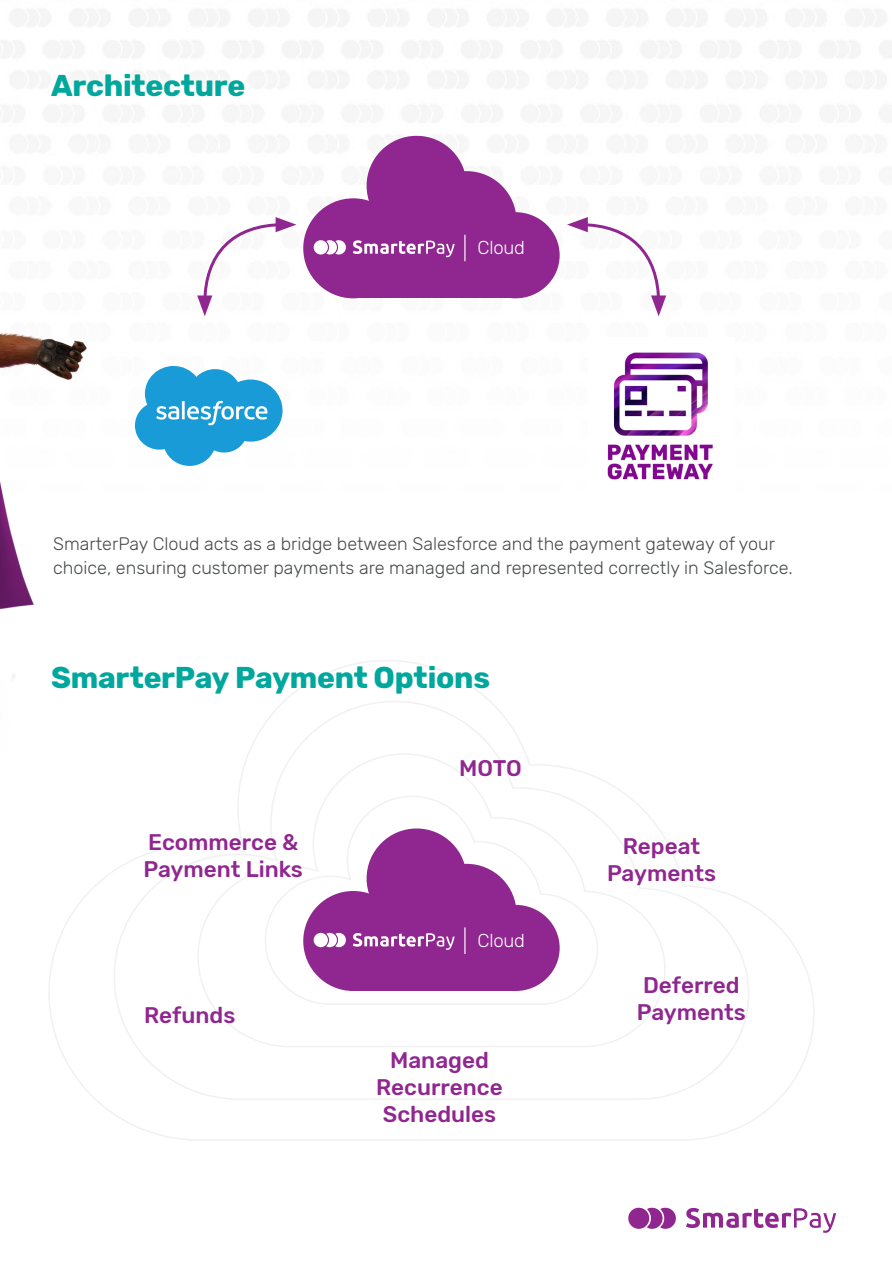
<style>
.page{position:relative;width:892px;height:1261px;background:#fff}
.page>*{position:absolute;margin:0;border:0;box-sizing:border-box;transform-origin:0 0}
.Page_title{font:700 30px "Rubik";letter-spacing:-.01em;color:#00a79d}
.t1{font:500 22.5px/27px "Rubik";color:#90268f}
.Page_title-2{font:300 18.6px "Rubik";letter-spacing:-.015em;color:#fff}
.Body{font:300 18px/24px "Rubik";color:#484b4d}
</style>
<div class="page">
<img style="left:130px;top:9px;width:762px;height:417px">
<svg style="left:48px;top:660px;width:766px;height:481px"></svg>
<svg style="left:264px;top:794px;width:335px;height:211px"></svg>
<svg style="left:135px;top:366px;width:148px;height:100px"></svg>
<hr style="left:182px;top:401px;width:3px;height:18px;background:#fff">
<div style="left:367px;top:828px;width:99px;height:100px;background:#90268f;border-radius:50%"></div>
<div style="left:303px;top:890px;width:100px;height:100px;background:#90268f;border-radius:50%"></div>
<div style="left:416px;top:863px;width:100px;height:100px;background:#90268f;border-radius:50%"></div>
<div style="left:471px;top:904px;width:89px;height:86px;background:#90268f;border-radius:50%"></div>
<div style="left:350px;top:921px;width:165px;height:69px;background:#90268f"></div>
<svg style="left:353px;top:933px;width:102px;height:16px"></svg>
<svg style="left:326px;top:932px;width:20px;height:15px"></svg>
<div style="left:314px;top:932px;width:14px;height:15px;background:#fff;border-radius:50%"></div>
<svg style="left:464px;top:927px;width:1px;height:26px"></svg>
<div style="left:367px;top:136px;width:99px;height:100px;background:#90268f;border-radius:50%"></div>
<div style="left:303px;top:198px;width:100px;height:100px;background:#90268f;border-radius:50%"></div>
<div style="left:416px;top:171px;width:100px;height:100px;background:#90268f;border-radius:50%"></div>
<div style="left:471px;top:212px;width:89px;height:86px;background:#90268f;border-radius:50%"></div>
<div style="left:350px;top:228px;width:165px;height:70px;background:#90268f"></div>
<svg style="left:353px;top:240px;width:102px;height:17px"></svg>
<svg style="left:326px;top:240px;width:20px;height:14px"></svg>
<div style="left:314px;top:240px;width:14px;height:14px;background:#fff;border-radius:50%"></div>
<svg style="left:464px;top:235px;width:1px;height:26px"></svg>
<svg style="left:197px;top:217px;width:99px;height:99px"></svg>
<svg style="left:567px;top:217px;width:99px;height:99px"></svg>
<img style="left:589px;top:337px;width:145px;height:143px">
<svg style="left:686px;top:1208px;width:150px;height:24px"></svg>
<svg style="left:647px;top:1207px;width:29px;height:21px"></svg>
<div style="left:628px;top:1207px;width:21px;height:21px;background:#90268f;border-radius:50%"></div>
<img style="left:0;top:9px;width:130px;height:849px">
<p class="Page_title" style="left:51px;top:68px;width:196px">Architecture</p>
<p class="Page_title-2" style="left:478px;top:237px;width:49px">Cloud</p>
<p class="Body" style="left:53px;top:532px;width:741px">SmarterPay Cloud acts as a bridge between Salesforce and the payment gateway of your choice, ensuring customer payments are managed and represented correctly in Salesforce.</p>
<p class="Page_title" style="left:51px;top:659px;width:440px">SmarterPay Payment Options</p>
<p class="t1" style="left:143px;top:828px;width:161px">Ecommerce &amp;<br>Payment Links</p>
<p class="t1" style="left:144px;top:1002px;width:93px">Refunds</p>
<p class="t1" style="left:459px;top:755px;width:64px">MOTO</p>
<p class="Page_title-2" style="left:478px;top:929px;width:49px">Cloud</p>
<p class="t1" style="left:376px;top:1047px;width:128px;text-align:center">Managed<br>Recurrence<br>Schedules</p>
<p class="t1" style="left:607px;top:832px;width:111px;text-align:center">Repeat<br>Payments</p>
<p class="t1" style="left:637px;top:972px;width:111px">Deferred<br>Payments</p>
</div>
